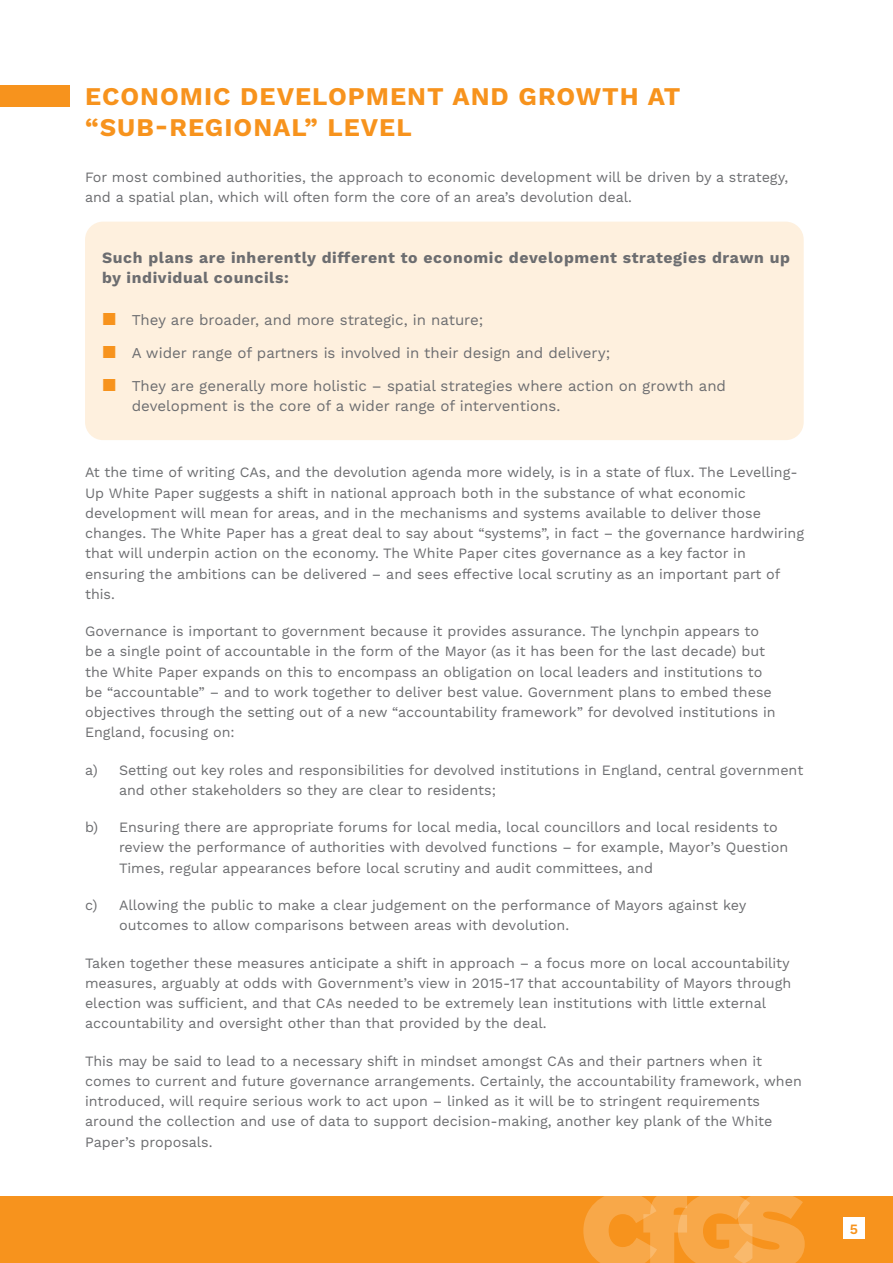
<style>
.page{position:relative;width:893px;height:1263px;background:#fff}
.page>*{position:absolute;margin:0;border:0;box-sizing:border-box;transform-origin:0 0}
.t1{font:700 25.5px/30.6px "Work Sans";letter-spacing:.04em;color:#f7931d}
.t2{font:700 15.75px/20.2px "Work Sans";letter-spacing:.04em;color:#6c6d70}
.t3{font:15px/20.2px "Work Sans";color:#6c6d70}
.t4{font:14.25px/20.2px "Work Sans";color:#6c6d70}
.t5{font:600 14.25px "Work Sans";color:#f7931d}
.s1{font-size:24px;color:#f7931d}
</style>
<div class="page">
<div style="left:0;top:1196px;width:893px;height:67px;background:#f7931d"></div>
<div style="left:844px;top:1218px;width:21px;height:21px;background:#fff"></div>
<svg style="left:583px;top:1196px;width:222px;height:67px"></svg>
<div style="left:85px;top:222px;width:719px;height:218px;background:#fef0de;border-radius:18px"></div>
<div style="left:0;top:85px;width:69px;height:21px;background:#f7931d"></div>
<h1 class="t1" style="left:85px;top:82px;width:597px">ECONOMIC DEVELOPMENT AND GROWTH AT “SUB-REGIONAL” LEVEL</h1>
<p class="t4" style="left:85px;top:167px;width:705px">For most combined authorities, the approach to economic development will be driven by a strategy, and a spatial plan, which will often form the core of an area’s devolution deal.</p>
<p class="t2" style="left:102px;top:248px;width:689px">Such plans are inherently different to economic development strategies drawn up by individual councils:</p>
<p class="t3" style="left:102px;top:310px;width:383px"><span class="s1">▪</span> They are broader, and more strategic, in nature;</p>
<p class="t3" style="left:102px;top:343px;width:510px"><span class="s1">▪</span> A wider range of partners is involved in their design and delivery;</p>
<p class="t3" style="left:132px;top:376px;width:596px;text-indent:-30px"><span class="s1">▪</span> They are generally more holistic – spatial strategies where action on growth and development is the core of a wider range of interventions.</p>
<p class="t4" style="left:85px;top:463px;width:721px">At the time of writing CAs, and the devolution agenda more widely, is in a state of flux. The Levelling-Up White Paper suggests a shift in national approach both in the substance of what economic development will mean for areas, and in the mechanisms and systems available to deliver those changes. The White Paper has a great deal to say about “systems”, in fact – the governance hardwiring that will underpin action on the economy. The White Paper cites governance as a key factor in ensuring the ambitions can be delivered – and sees effective local scrutiny as an important part of this.</p>
<p class="t4" style="left:85px;top:622px;width:692px">Governance is important to government because it provides assurance. The lynchpin appears to be a single point of accountable in the form of the Mayor (as it has been for the last decade) but the White Paper expands on this to encompass an obligation on local leaders and institutions to be “accountable” – and to work together to deliver best value. Government plans to embed these objectives through the setting out of a new “accountability framework” for devolved institutions in England, focusing on:</p>
<p class="t4" style="left:119px;top:760px;width:686px;text-indent:-34px">a) Setting out key roles and responsibilities for devolved institutions in England, central government and other stakeholders so they are clear to residents;</p>
<p class="t4" style="left:119px;top:818px;width:671px;text-indent:-34px">b) Ensuring there are appropriate forums for local media, local councillors and local residents to review the performance of authorities with devolved functions – for example, Mayor’s Question<br>Times, regular appearances before local scrutiny and audit committees, and</p>
<p class="t4" style="left:119px;top:896px;width:629px;text-indent:-34px">c) Allowing the public to make a clear judgement on the performance of Mayors against key outcomes to allow comparisons between areas with devolution.</p>
<p class="t4" style="left:85px;top:953px;width:708px">Taken together these measures anticipate a shift in approach – a focus more on local accountability measures, arguably at odds with Government’s view in 2015-17 that accountability of Mayors through election was sufficient, and that CAs needed to be extremely lean institutions with little external accountability and oversight other than that provided by the deal.</p>
<p class="t4" style="left:85px;top:1051px;width:718px">This may be said to lead to a necessary shift in mindset amongst CAs and their partners when it comes to current and future governance arrangements. Certainly, the accountability framework, when introduced, will require serious work to act upon – linked as it will be to stringent requirements around the collection and use of data to support decision-making, another key plank of the White Paper’s proposals.</p>
<p class="t5" style="left:850px;top:1221px;width:10px">5</p>
</div>
